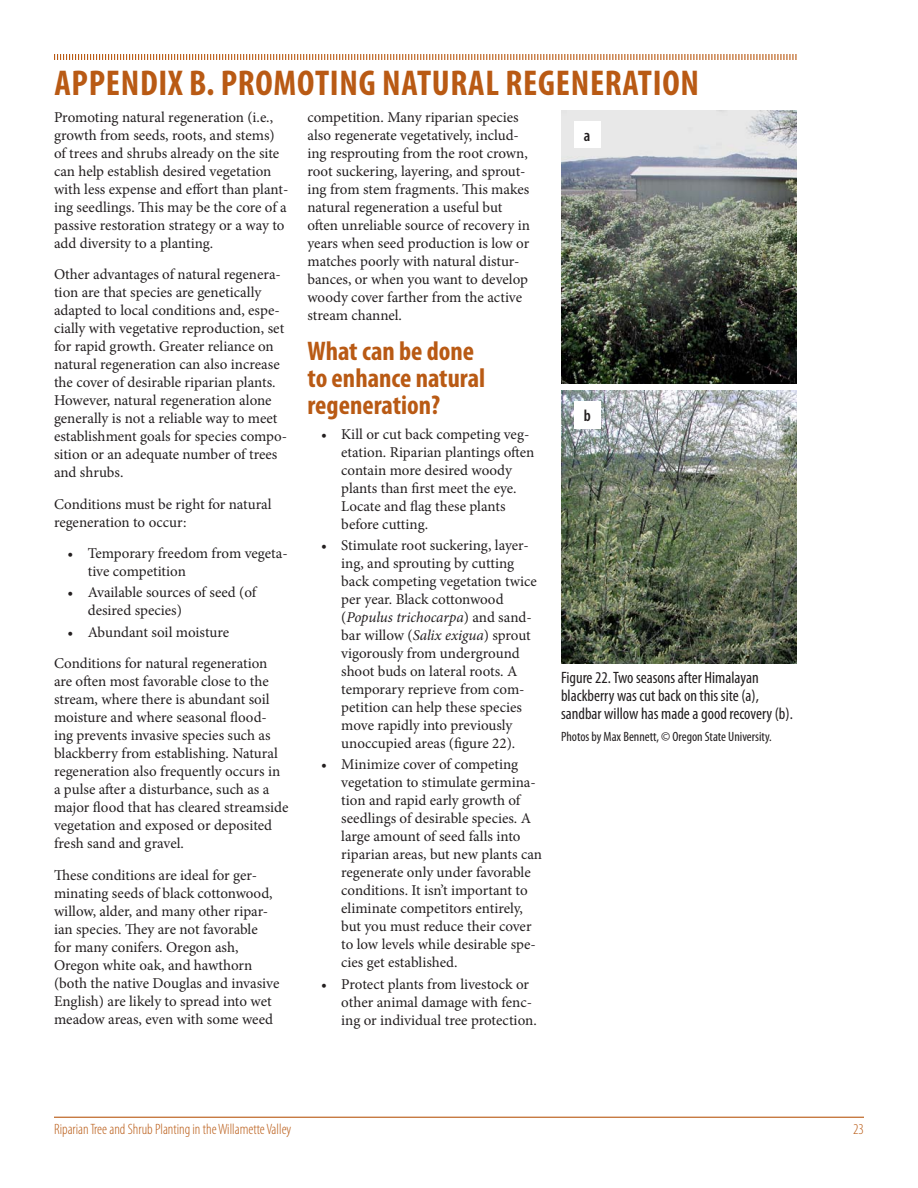
<style>
.page{position:relative;width:918px;height:1188px;background:#fff}
.page>*{position:absolute;margin:0;border:0;box-sizing:border-box;transform-origin:0 0}
.Heading_1{font:700 condensed 36px "Myriad Pro";letter-spacing:.02em;color:#b95a14}
.Heading_2{font:700 condensed 27px/27px "Myriad Pro";color:#b95a14}
.t1{font:condensed 16.5px/18px "Myriad Pro";color:#231f20}
.t2{font:600 condensed 16.5px "Myriad Pro";color:#231f20}
.body_text{font:15px/18px "Minion Pro";letter-spacing:-.005em;color:#231f20}
.bullet_list{font:15px/18px "Minion Pro";color:#231f20}
.t3{font:300 condensed 15px "Myriad Pro";color:#b95a14}
.bullet_list_last_ite{font:15px "Minion Pro";letter-spacing:-.005em;color:#231f20}
.credit{font:condensed 13.5px "Myriad Pro";color:#231f20}
.s1{font-style:italic}
</style>
<div class="page">
<hr style="left:54px;top:1117px;width:810px;height:1px;background:#b95a14">
<img style="left:561px;top:111px;width:235px;height:273px">
<img style="left:561px;top:390px;width:235px;height:273px">
<svg style="left:54px;top:54px;width:743px;height:6px"></svg>
<div style="left:574px;top:122px;width:27px;height:26px;background:#fff"></div>
<div style="left:574px;top:401px;width:27px;height:27px;background:#fff"></div>
<p class="Heading_1" style="left:54px;top:60px;width:646px">APPENDIX B. PROMOTING NATURAL REGENERATION</p>
<p class="body_text" style="left:54px;top:108px;width:236px">Promoting natural regeneration (i.e., growth from seeds, roots, and stems) of trees and shrubs already on the site can help establish desired vegetation with less expense and effort than plant&shy;ing seedlings. This may be the core of a passive restoration strategy or a way to add diversity to a planting.</p>
<p class="body_text" style="left:54px;top:265px;width:235px">Other advantages of natural regenera&shy;tion are that species are genetically adapted to local conditions and, espe&shy;cially with vegetative reproduction, set for rapid growth. Greater reliance on natural regeneration can also increase the cover of desirable riparian plants.<br>However, natural regeneration alone generally is not a reliable way to meet establishment goals for species compo&shy;sition or an adequate number of trees and shrubs.</p>
<p class="body_text" style="left:54px;top:495px;width:219px">Conditions must be right for natural regeneration to occur:</p>
<p class="bullet_list" style="left:88px;top:544px;width:202px;text-indent:-20px">• Temporary freedom from vegeta&shy;tive competition</p>
<p class="bullet_list" style="left:88px;top:584px;width:170px;text-indent:-20px">• Available sources of seed (of desired species)</p>
<p class="bullet_list_last_ite" style="left:68px;top:622px;width:163px">• Abundant soil moisture</p>
<p class="body_text" style="left:54px;top:654px;width:236px">Conditions for natural regeneration are often most favorable close to the stream, where there is abundant soil moisture and where seasonal flood&shy;ing prevents invasive species such as blackberry from establishing. Natural regeneration also frequently occurs in a pulse after a disturbance, such as a major flood that has cleared streamside vegetation and exposed or deposited fresh sand and gravel.</p>
<p class="body_text" style="left:54px;top:866px;width:227px">These conditions are ideal for ger&shy;minating seeds of black cottonwood, willow, alder, and many other ripar&shy;ian species. They are not favorable<br>for many conifers. Oregon ash, Oregon white oak, and hawthorn (both the native Douglas and invasive English) are likely to spread into wet meadow areas, even with some weed</p>
<p class="body_text" style="left:308px;top:108px;width:224px">competition. Many riparian species also regenerate vegetatively, includ&shy;ing resprouting from the root crown, root suckering, layering, and sprout&shy;ing from stem fragments. This makes natural regeneration a useful but often unreliable source of recovery in years when seed production is low or matches poorly with natural distur&shy;bances, or when you want to develop woody cover farther from the active stream channel.</p>
<p class="Heading_2" style="left:308px;top:337px;width:179px">What can be done to enhance natural regeneration?</p>
<p class="bullet_list" style="left:341px;top:425px;width:195px;text-indent:-20px">• Kill or cut back competing veg&shy;etation. Riparian plantings often contain more desired woody plants than first meet the eye.<br>Locate and flag these plants before cutting.</p>
<p class="bullet_list" style="left:341px;top:536px;width:197px;text-indent:-20px">• Stimulate root suckering, layer&shy;ing, and sprouting by cutting back competing vegetation twice per year. Black cottonwood (<span class="s1">Populus trichocarpa</span>) and sand&shy;bar willow (<span class="s1">Salix exigua</span>) sprout vigorously from underground shoot buds on lateral roots. A temporary reprieve from com&shy;petition can help these species move rapidly into previously unoccupied areas (figure 22).</p>
<p class="bullet_list" style="left:341px;top:756px;width:202px;text-indent:-20px">• Minimize cover of competing vegetation to stimulate germina&shy;tion and rapid early growth of seedlings of desirable species. A large amount of seed falls into riparian areas, but new plants can regenerate only under favorable conditions. It isn’t important to eliminate competitors entirely, but you must reduce their cover to low levels while desirable spe&shy;cies get established.</p>
<p class="bullet_list" style="left:341px;top:975px;width:197px;text-indent:-20px">• Protect plants from livestock or other animal damage with fenc&shy;ing or individual tree protection.</p>
<p class="t2" style="left:584px;top:127px;width:8px">a</p>
<p class="t2" style="left:584px;top:406px;width:9px">b</p>
<p class="t1" style="left:561px;top:668px;width:233px">Figure 22. Two seasons after Himalayan blackberry was cut back on this site (a), sandbar willow has made a good recovery (b).</p>
<p class="credit" style="left:561px;top:729px;width:212px">Photos by Max Bennett, © Oregon State University.</p>
<p class="t3" style="left:54px;top:1120px;width:239px">Riparian Tree and Shrub Planting in the Willamette Valley</p>
<p class="t3" style="left:853px;top:1120px;width:12px">23</p>
</div>
